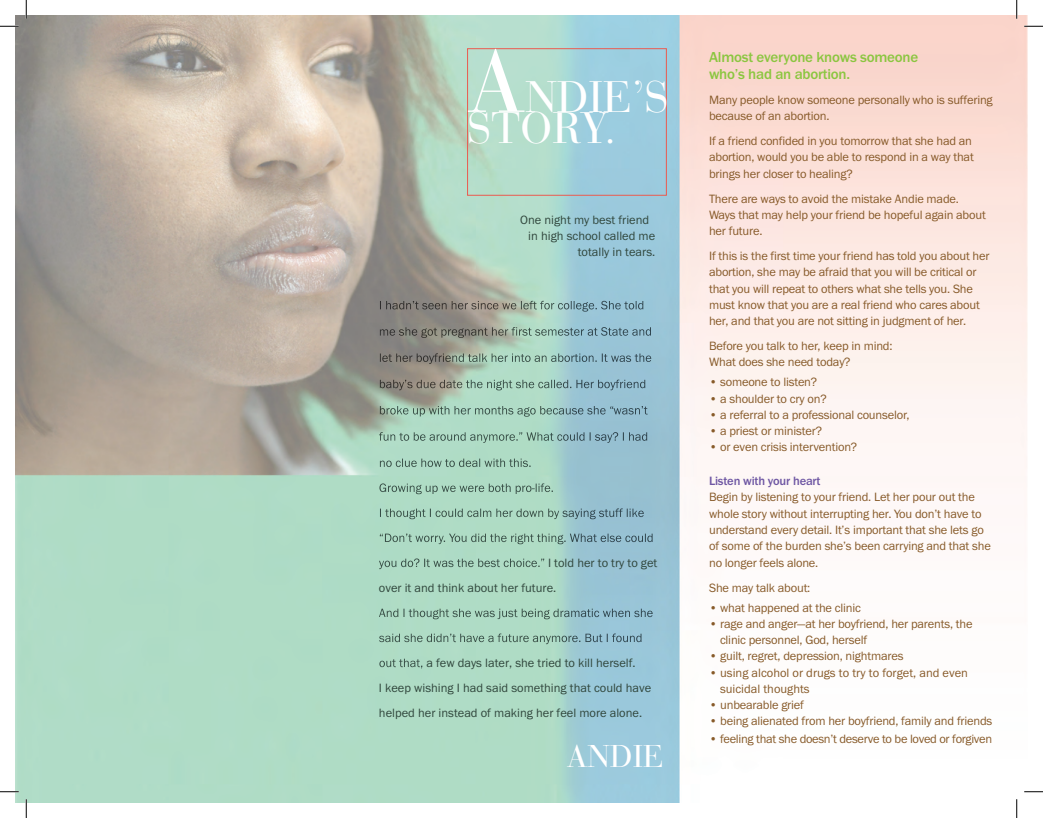
<style>
.page{position:relative;width:1043px;height:818px;background:#fff}
.page>*{position:absolute;margin:0;border:0;box-sizing:border-box;transform-origin:0 0}
.t1{font:43.75px/31.2px "Bauer Bodoni";color:#fff}
.t2{font:31.25px "Bauer Bodoni";color:#fff}
.t3{font:15px/16.2px "Franklin Gothic Mdm";letter-spacing:-.015em;color:#8bc640}
.t4{font:12.5px/16.2px "Franklin Gothic";letter-spacing:-.015em;color:#875a29}
.t5{font:12.5px/25px "Franklin Gothic";color:#30463c}
.t6{font:12.5px "Franklin Gothic Mdm";letter-spacing:-.015em;color:#6e56a3}
.s1{font-size:87.5px}
</style>
<div class="page">
<img style="left:15px;top:15px;width:1012px;height:787px">
<img style="left:380px;top:301px;width:263px;height:8px">
<img style="left:405px;top:327px;width:246px;height:9px">
<img style="left:380px;top:353px;width:264px;height:9px">
<img style="left:405px;top:379px;width:240px;height:9px">
<img style="left:380px;top:406px;width:267px;height:10px">
<img style="left:379px;top:432px;width:268px;height:9px">
<img style="left:402px;top:458px;width:126px;height:9px">
<img style="left:379px;top:483px;width:165px;height:11px">
<img style="left:380px;top:508px;width:257px;height:9px">
<img style="left:380px;top:533px;width:272px;height:9px">
<img style="left:401px;top:558px;width:143px;height:9px">
<img style="left:379px;top:608px;width:266px;height:9px">
<img style="left:392px;top:633px;width:249px;height:9px">
<img style="left:379px;top:658px;width:43px;height:10px">
<svg style="left:0;top:25px;width:19px;height:2px"></svg>
<svg style="left:1024px;top:25px;width:18px;height:2px"></svg>
<svg style="left:0;top:790px;width:19px;height:2px"></svg>
<svg style="left:1024px;top:790px;width:18px;height:2px"></svg>
<svg style="left:25px;top:0;width:2px;height:19px"></svg>
<svg style="left:25px;top:799px;width:2px;height:19px"></svg>
<svg style="left:1015px;top:0;width:2px;height:19px"></svg>
<svg style="left:1015px;top:799px;width:2px;height:19px"></svg>
<h1 class="t1" style="left:467px;top:82px;width:203px"><span class="s1">A</span>NDIE’S<br>STORY.</h1>
<p class="t5" style="left:520px;top:208px;width:130px">One night my best friend</p>
<p class="t5" style="left:528px;top:224px;width:128px">in high school called me</p>
<p class="t5" style="left:577px;top:240px;width:79px">totally in tears.</p>
<p class="t5" style="left:379px;top:550px;width:280px;text-indent:169px">I told her to try to get over it and think about her future.</p>
<p class="t5" style="left:379px;top:650px;width:274px;text-indent:47px">a few days later, she tried to kill herself.<br>I keep wishing I had said something that could have helped her instead of making her feel more alone.</p>
<h2 class="t2" style="left:567px;top:737px;width:99px">ANDIE</h2>
<p class="t3" style="left:709px;top:49px;width:211px">Almost everyone knows someone who’s had an abortion.</p>
<p class="t4" style="left:709px;top:92px;width:285px">Many people know someone personally who is suffering because of an abortion.</p>
<p class="t4" style="left:709px;top:133px;width:266px">If a friend confided in you tomorrow that she had an abortion, would you be able to respond in a way that brings her closer to healing?</p>
<p class="t4" style="left:709px;top:190px;width:278px">There are ways to avoid the mistake Andie made.<br>Ways that may help your friend be hopeful again about her future.</p>
<p class="t4" style="left:709px;top:248px;width:282px">If this is the first time your friend has told you about her abortion, she may be afraid that you will be critical or that you will repeat to others what she tells you. She must know that you are a real friend who cares about her, and that you are not sitting in judgment of her.</p>
<p class="t4" style="left:709px;top:338px;width:185px">Before you talk to her, keep in mind:<br>What does she need today?</p>
<p class="t4" style="left:709px;top:374px;width:110px">• someone to listen?</p>
<p class="t4" style="left:709px;top:390px;width:119px">• a shoulder to cry on?</p>
<p class="t4" style="left:709px;top:407px;width:202px">• a referral to a professional counselor,</p>
<p class="t4" style="left:709px;top:423px;width:114px">• a priest or minister?</p>
<p class="t4" style="left:709px;top:439px;width:150px">• or even crisis intervention?</p>
<p class="t6" style="left:709px;top:474px;width:113px">Listen with your heart</p>
<p class="t4" style="left:709px;top:489px;width:283px">Begin by listening to your friend. Let her pour out the whole story without interrupting her. You don’t have to understand every detail. It’s important that she lets go of some of the burden she’s been carrying and that she no longer feels alone.</p>
<p class="t4" style="left:709px;top:579px;width:103px">She may talk about:</p>
<p class="t4" style="left:709px;top:599px;width:153px">• what happened at the clinic</p>
<p class="t4" style="left:720px;top:615px;width:254px;text-indent:-11px">• rage and anger—at her boyfriend, her parents, the clinic personnel, God, herself</p>
<p class="t4" style="left:709px;top:648px;width:196px">• guilt, regret, depression, nightmares</p>
<p class="t4" style="left:720px;top:664px;width:249px;text-indent:-11px">• using alcohol or drugs to try to forget, and even suicidal thoughts</p>
<p class="t4" style="left:709px;top:697px;width:96px">• unbearable grief</p>
<p class="t4" style="left:709px;top:713px;width:285px">• being alienated from her boyfriend, family and friends</p>
<p class="t4" style="left:709px;top:730px;width:285px">• feeling that she doesn’t deserve to be loved or forgiven</p>
</div>
